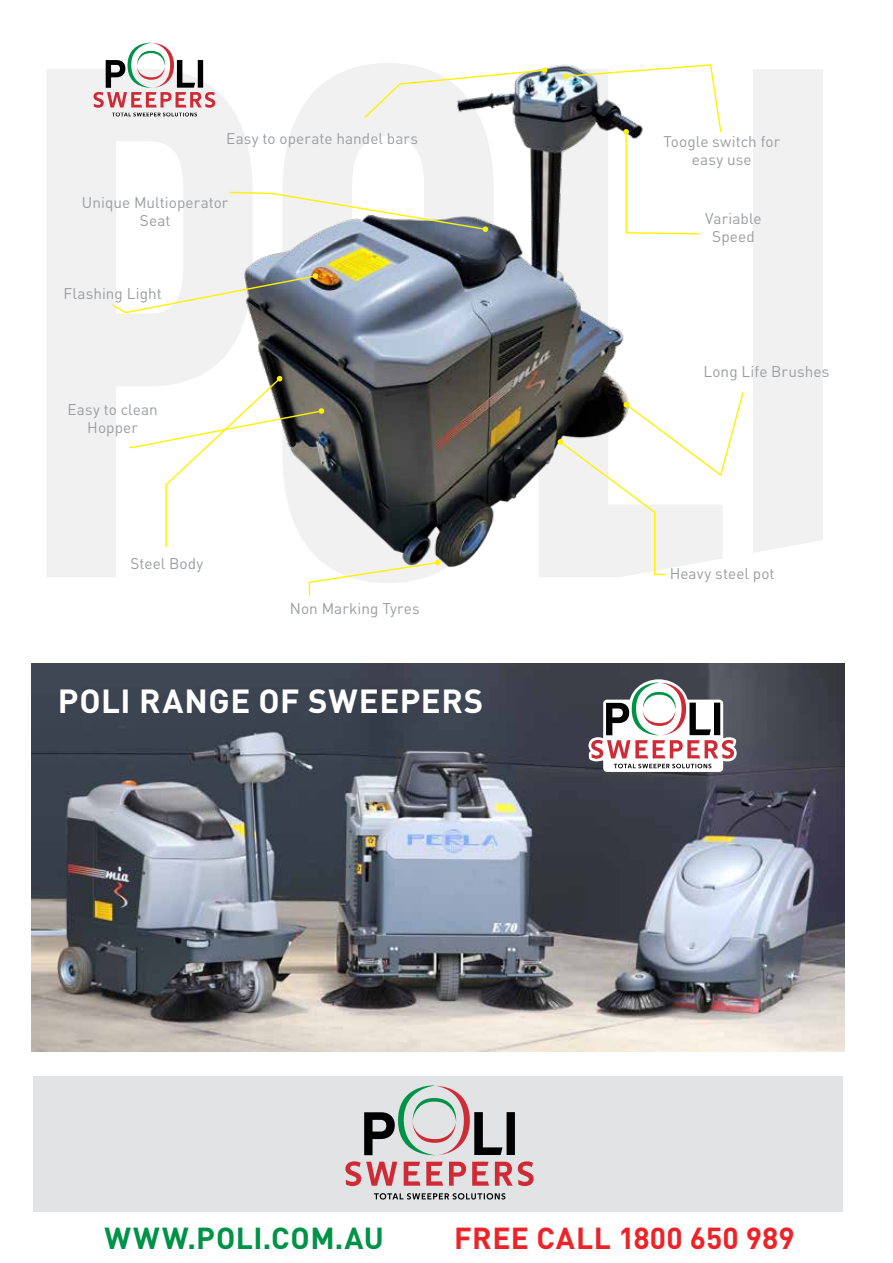
<style>
.page{position:relative;width:893px;height:1263px;background:#fff}
.page>*{position:absolute;margin:0;border:0;box-sizing:border-box;transform-origin:0 0}
.t1{font:700 33px "DIN Pro";letter-spacing:.015em;color:#fff}
.t2{font:700 30px "DIN Pro";letter-spacing:.01em;color:#ec2429}
.t3{font:700 30px "DIN Pro";letter-spacing:.025em;color:#009247}
.t4{font:15.3px/18.5px "DIN Pro";letter-spacing:.005em;color:#9b9da0;text-align:center}
</style>
<div class="page">
<div style="left:33px;top:1077px;width:809px;height:135px;background:#e2e3e4"></div>
<img style="left:380px;top:1193px;width:125px;height:6px">
<img style="left:345px;top:1161px;width:189px;height:25px">
<img style="left:364px;top:1112px;width:31px;height:43px">
<img style="left:474px;top:1112px;width:41px;height:43px">
<img style="left:398px;top:1085px;width:38px;height:71px">
<img style="left:436px;top:1086px;width:34px;height:69px">
<img style="left:150px;top:59px;width:474px;height:509px">
<svg style="left:558px;top:391px;width:186px;height:185px"></svg>
<svg style="left:129px;top:376px;width:195px;height:172px"></svg>
<svg style="left:112px;top:273px;width:206px;height:41px"></svg>
<svg style="left:308px;top:560px;width:133px;height:36px"></svg>
<svg style="left:363px;top:67px;width:184px;height:53px"></svg>
<svg style="left:563px;top:63px;width:159px;height:172px"></svg>
<svg style="left:228px;top:191px;width:260px;height:41px"></svg>
<img style="left:116px;top:112px;width:81px;height:4px">
<img style="left:94px;top:92px;width:121px;height:16px">
<img style="left:106px;top:60px;width:19px;height:28px">
<img style="left:177px;top:60px;width:26px;height:28px">
<img style="left:127px;top:43px;width:48px;height:46px">
<img style="left:32px;top:663px;width:812px;height:388px">
<img style="left:603px;top:700px;width:120px;height:72px">
<img style="left:628px;top:679px;width:61px;height:22px">
<img style="left:604px;top:701px;width:26px;height:36px">
<img style="left:606px;top:703px;width:23px;height:32px">
<img style="left:688px;top:701px;width:34px;height:36px">
<img style="left:689px;top:703px;width:31px;height:32px">
<img style="left:630px;top:680px;width:32px;height:57px">
<img style="left:631px;top:682px;width:28px;height:55px">
<img style="left:659px;top:681px;width:29px;height:56px">
<img style="left:660px;top:683px;width:27px;height:52px">
<img style="left:588px;top:737px;width:136px;height:24px">
<img style="left:591px;top:740px;width:143px;height:19px">
<img style="left:618px;top:764px;width:93px;height:4px">
<p class="t4" style="left:226px;top:128px;width:193px">Easy to operate handel bars</p>
<p class="t4" style="left:82px;top:191px;width:148px">Unique Multioperator<br>Seat</p>
<p class="t4" style="left:63px;top:283px;width:100px">Flashing Light</p>
<p class="t4" style="left:67px;top:399px;width:92px">Easy to clean<br>Hopper</p>
<p class="t4" style="left:130px;top:552px;width:75px">Steel Body</p>
<p class="t4" style="left:290px;top:597px;width:132px">Non Marking Tyres</p>
<h1 class="t1" style="left:58px;top:674px;width:427px">POLI RANGE OF SWEEPERS</h1>
<p class="t4" style="left:663px;top:131px;width:118px">Toogle switch for easy use</p>
<p class="t4" style="left:705px;top:207px;width:58px">Variable<br>Speed</p>
<p class="t4" style="left:703px;top:360px;width:128px">Long Life Brushes</p>
<p class="t4" style="left:670px;top:563px;width:106px">Heavy steel pot</p>
<h2 class="t3" style="left:105px;top:1213px;width:281px">WWW.POLI.COM.AU</h2>
<h2 class="t2" style="left:454px;top:1213px;width:342px">FREE CALL 1800 650 989</h2>
</div>
